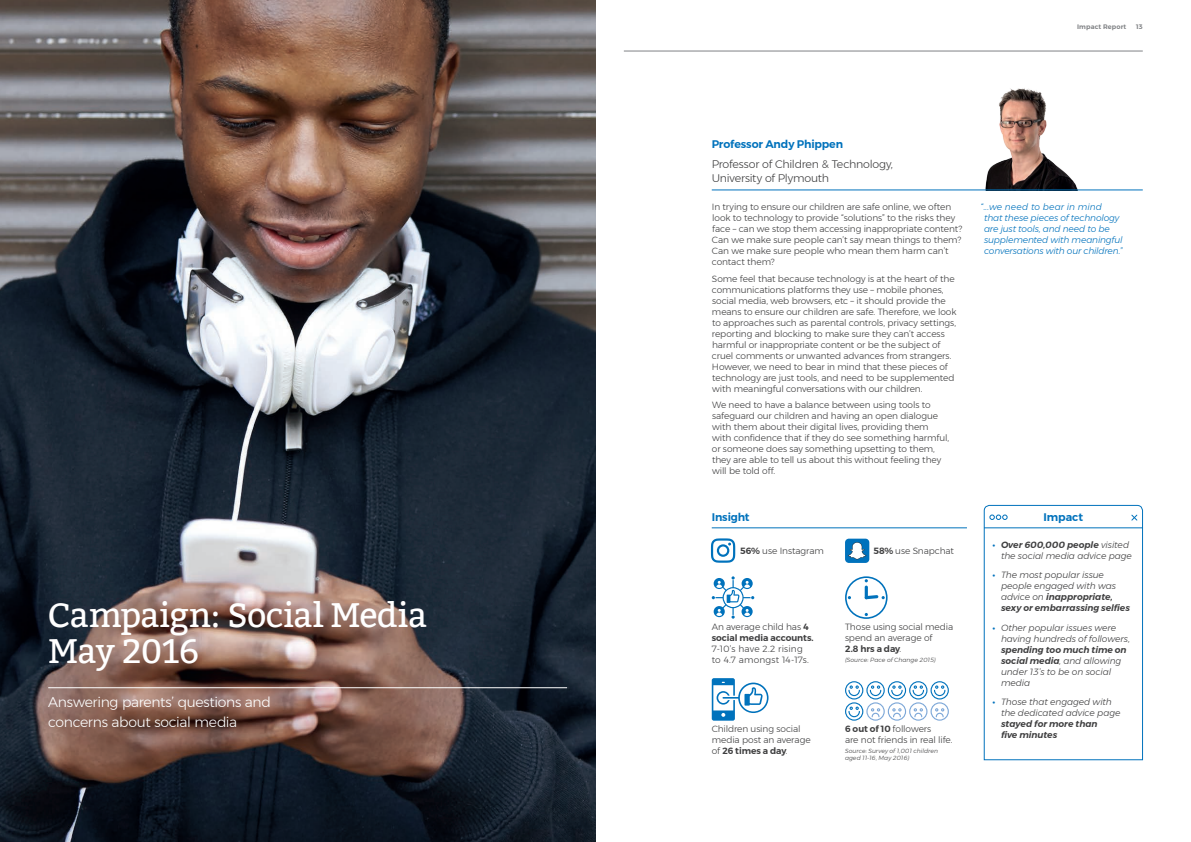
<style>
.page{position:relative;width:1191px;height:842px;background:#fff}
.page>*{position:absolute;margin:0;border:0;box-sizing:border-box;transform-origin:0 0}
.t1{font:34px/36px "Bitter";letter-spacing:-.015em;color:#fff}
.t2{font:300 14px/20px "Montserrat";letter-spacing:-.025em;color:#fff}
.t3{font:300 11px/14px "Montserrat";letter-spacing:-.02em;color:#3e3e3f}
.t4{font:600 11px "Montserrat";letter-spacing:-.01em;color:#0072bc}
.t5{font:300 9px/11px "Montserrat";letter-spacing:-.01em;color:#3e3e3f}
.t6{font:italic 300 9px/11px "Montserrat";letter-spacing:-.01em;color:#3e3e3f}
.t7{font:italic 300 9px/11px "Montserrat";letter-spacing:-.02em;color:#0072bc}
.t8{font:600 9px/11px "Montserrat";letter-spacing:-.01em;color:#3e3e3f}
.t9{font:300 9px/11px "Montserrat";letter-spacing:.02em;color:#3e3e3f}
.t10{font:italic 600 9px/11px "Montserrat";letter-spacing:-.005em;color:#3e3e3f}
.t11{font:600 6.5px "Montserrat";letter-spacing:.02em;color:#808285}
.t12{font:italic 300 6px/7px "Montserrat";color:#3e3e3f}
.s1{font-weight:600}
.s2{font-weight:300}
.s3{font-weight:600;color:#0072bc}
</style>
<div class="page">
<img style="left:0;top:0;width:595px;height:842px">
<img style="left:984px;top:88px;width:96px;height:102px">
<hr style="left:711px;top:190px;width:431px;height:1px;background:#0072bc">
<hr style="left:48px;top:687px;width:519px;height:1px;background:#fff">
<svg style="left:711px;top:538px;width:24px;height:25px"></svg>
<svg style="left:711px;top:576px;width:43px;height:43px"></svg>
<svg style="left:845px;top:576px;width:42px;height:43px"></svg>
<svg style="left:711px;top:678px;width:57px;height:43px"></svg>
<svg style="left:845px;top:681px;width:104px;height:40px"></svg>
<hr style="left:711px;top:528px;width:256px;height:1px;background:#0072bc">
<svg style="left:983px;top:505px;width:160px;height:255px"></svg>
<svg style="left:1131px;top:514px;width:6px;height:7px"></svg>
<svg style="left:989px;top:515px;width:18px;height:5px"></svg>
<hr style="left:984px;top:528px;width:158px;height:1px;background:#0072bc">
<div style="left:845px;top:539px;width:24px;height:24px;background:#0072bc;border-radius:4px"></div>
<svg style="left:848px;top:542px;width:18px;height:17px"></svg>
<hr style="left:624px;top:51px;width:518px;height:1px;background:#808285">
<h1 class="t1" style="left:48px;top:598px;width:381px">Campaign: Social Media<br>May 2016</h1>
<h2 class="t2" style="left:48px;top:692px;width:224px">Answering parents’ questions and concerns about social media</h2>
<p class="t11" style="left:1077px;top:21px;width:51px">Impact Report</p>
<p class="t11" style="left:1136px;top:21px;width:8px">13</p>
<p class="t4" style="left:711px;top:136px;width:133px">Professor Andy Phippen</p>
<p class="t3" style="left:711px;top:157px;width:183px">Professor of Children &amp; Technology,<br>University of Plymouth</p>
<p class="t5" style="left:712px;top:201px;width:252px">In trying to ensure our children are safe online, we often look to technology to provide “solutions” to the risks they face – can we stop them accessing inappropriate content?<br>Can we make sure people can’t say mean things to them?<br>Can we make sure people who mean them harm can’t contact them?</p>
<p class="t5" style="left:712px;top:273px;width:246px">Some feel that because technology is at the heart of the communications platforms they use – mobile phones, social media, web browsers, etc – it should provide the means to ensure our children are safe. Therefore, we look to approaches such as parental controls, privacy settings, reporting and blocking to make sure they can’t access harmful or inappropriate content or be the subject of cruel comments or unwanted advances from strangers.<br>However, we need to bear in mind that these pieces of technology are just tools, and need to be supplemented with meaningful conversations with our children.</p>
<p class="t5" style="left:712px;top:399px;width:239px">We need to have a balance between using tools to safeguard our children and having an open dialogue with them about their digital lives, providing them with confidence that if they do see something harmful, or someone does say something upsetting to them, they are able to tell us about this without feeling they will be told off.</p>
<p class="t4" style="left:711px;top:508px;width:39px">Insight</p>
<p class="t5" style="left:740px;top:545px;width:85px"><span class="s1">56%</span> use Instagram</p>
<p class="t5" style="left:873px;top:545px;width:82px"><span class="s1">58%</span> use Snapchat</p>
<p class="t8" style="left:711px;top:622px;width:103px"><span class="s2">An average child has</span> 4 social media accounts.</p>
<p class="t9" style="left:711px;top:644px;width:99px">7-10’s have 2.2 rising to 4.7 amongst 14-17s.</p>
<p class="t5" style="left:845px;top:622px;width:110px">Those using social media spend an average of<br><span class="s1">2.8 hrs a day</span>.</p>
<p class="t12" style="left:845px;top:656px;width:92px">(Source: Pace of Change 2015)</p>
<p class="t5" style="left:711px;top:723px;width:100px">Children using social media post an average of <span class="s1">26 times a day</span>.</p>
<p class="t5" style="left:845px;top:723px;width:109px"><span class="s1">6 out of 10</span> followers<br>are not friends in real life.</p>
<p class="t12" style="left:845px;top:747px;width:95px">Source: Survey of 1,001 children aged 11-16, May 2016)</p>
<p class="t7" style="left:984px;top:201px;width:140px;text-indent:-3px">“...we need to bear in mind that these pieces of technology are just tools, and need to be supplemented with meaningful conversations with our children.”</p>
<p class="t4" style="left:1043px;top:508px;width:41px">Impact</p>
<p class="t6" style="left:1001px;top:539px;width:132px;text-indent:-9px"><span class="s3">•</span> <span class="s1">Over 600,000 people</span> visited the social media advice page</p>
<p class="t6" style="left:1001px;top:570px;width:130px;text-indent:-9px"><span class="s3">•</span> The most popular issue people engaged with was advice on <span class="s1">inappropriate, sexy or embarrassing selfies</span></p>
<p class="t6" style="left:1001px;top:622px;width:130px;text-indent:-9px"><span class="s3">•</span> Other popular issues were having hundreds of followers,</p>
<p class="t6" style="left:1001px;top:644px;width:127px"><span class="s1">spending too much time on social media</span>, and allowing under 13’s to be on social media</p>
<p class="t6" style="left:1001px;top:696px;width:121px;text-indent:-9px"><span class="s3">•</span> Those that engaged with the dedicated advice page</p>
<p class="t10" style="left:1001px;top:719px;width:98px">stayed for more than five minutes</p>
</div>
